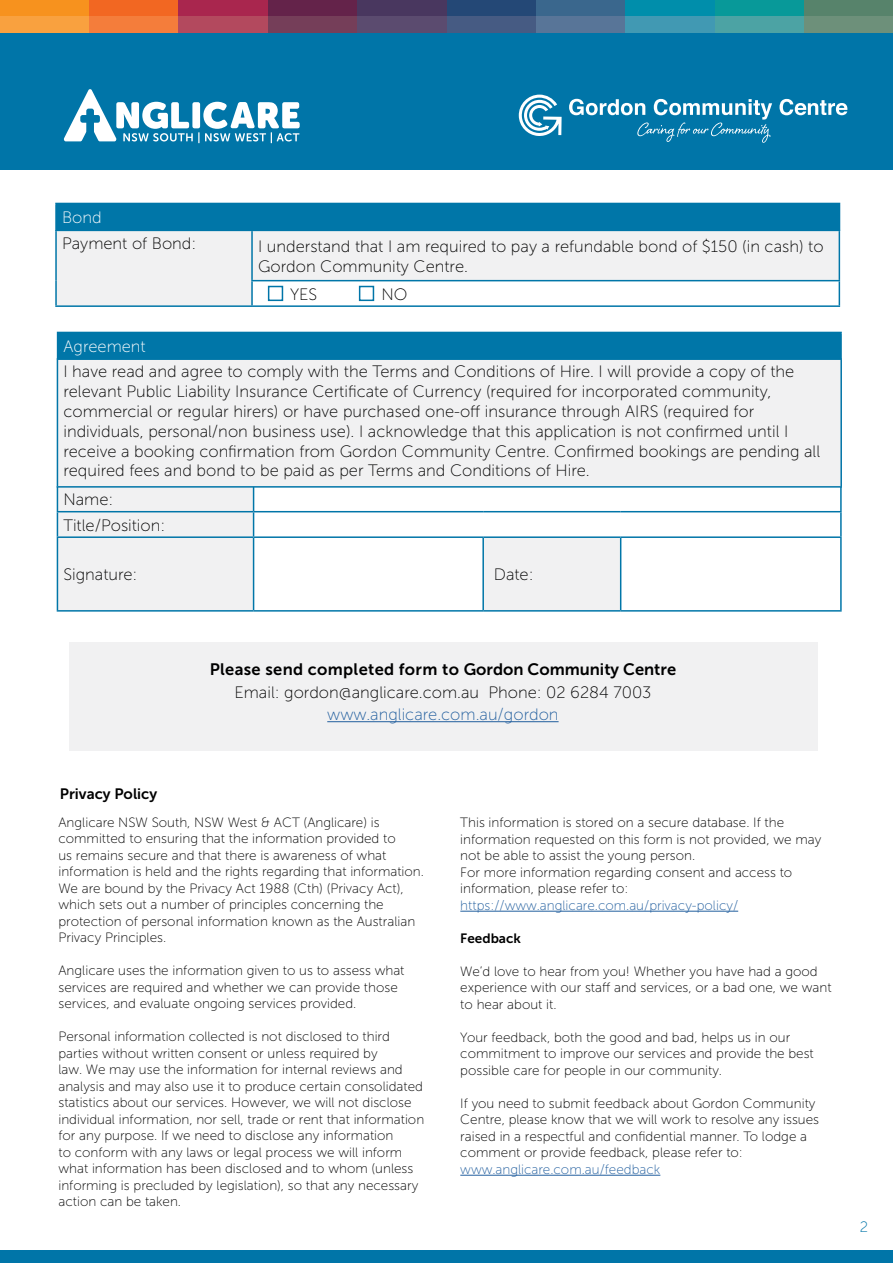
<style>
.page{position:relative;width:893px;height:1263px;background:#fff}
.page>*{position:absolute;margin:0;border:0;box-sizing:border-box;transform-origin:0 0}
.t1{font:16.5px/19.8px "Museo Sans 100";color:#000}
.t2{font:16.5px "Museo Sans 700";letter-spacing:.02em;color:#000}
.t3{font:16.5px "Museo Sans 100";color:#215e9e}
.t4{font:16.5px "Museo Sans 100";color:#fff}
.t5{font:15px "Museo Sans 700";color:#000}
.t6{font:15px "Museo Sans 100";color:#0075a8}
.t7{font:13.5px/16.5px "Museo Sans 100";color:#000}
.t8{font:13.5px "Museo Sans 100";color:#215e9e}
.t9{font:13.5px "Museo Sans 700";color:#000}
</style>
<div class="page">
<div style="left:0;top:33px;width:893px;height:137px;background:#0075a8"></div>
<svg style="left:64px;top:89px;width:236px;height:54px"></svg>
<div style="left:804px;top:0;width:89px;height:16px;background:#57836b"></div>
<div style="left:714px;top:0;width:90px;height:16px;background:#089999"></div>
<div style="left:625px;top:0;width:89px;height:16px;background:#008eab"></div>
<div style="left:536px;top:0;width:89px;height:16px;background:#3a678d"></div>
<div style="left:446px;top:0;width:90px;height:16px;background:#244876"></div>
<div style="left:0;top:0;width:89px;height:16px;background:#f7921e"></div>
<div style="left:89px;top:0;width:90px;height:16px;background:#f26722"></div>
<div style="left:179px;top:0;width:89px;height:16px;background:#a9264e"></div>
<div style="left:268px;top:0;width:89px;height:16px;background:#64234a"></div>
<div style="left:357px;top:0;width:89px;height:16px;background:#49375f"></div>
<div style="left:804px;top:16px;width:89px;height:17px;background:#6d907a"></div>
<div style="left:714px;top:16px;width:90px;height:17px;background:#4ca3a4"></div>
<div style="left:625px;top:16px;width:89px;height:17px;background:#4199b3"></div>
<div style="left:536px;top:16px;width:89px;height:17px;background:#587598"></div>
<div style="left:446px;top:16px;width:90px;height:17px;background:#465b83"></div>
<div style="left:0;top:16px;width:89px;height:17px;background:#f9a13f"></div>
<div style="left:89px;top:16px;width:90px;height:17px;background:#f47d3b"></div>
<div style="left:179px;top:16px;width:89px;height:17px;background:#b3495e"></div>
<div style="left:268px;top:16px;width:89px;height:17px;background:#753e59"></div>
<div style="left:357px;top:16px;width:89px;height:17px;background:#5b4b6f"></div>
<div style="left:0;top:1250px;width:893px;height:13px;background:#0075a8"></div>
<svg style="left:779px;top:99px;width:68px;height:16px"></svg>
<svg style="left:518px;top:95px;width:44px;height:41px"></svg>
<svg style="left:569px;top:99px;width:203px;height:44px"></svg>
<svg style="left:58px;top:488px;width:563px;height:122px;fill:#f1f1f2"></svg>
<hr style="left:840px;top:486px;width:2px;height:25px;background:#0076a8">
<svg style="left:253px;top:488px;width:1px;height:48px"></svg>
<hr style="left:57px;top:538px;width:1px;height:72px;background:#0076a8">
<hr style="left:253px;top:538px;width:1px;height:72px;background:#0076a8">
<hr style="left:482px;top:538px;width:2px;height:72px;background:#0076a8">
<hr style="left:620px;top:538px;width:1px;height:72px;background:#0076a8">
<hr style="left:840px;top:538px;width:2px;height:72px;background:#0076a8">
<hr style="left:57px;top:610px;width:197px;height:2px;background:#0076a8">
<hr style="left:254px;top:610px;width:229px;height:2px;background:#0076a8">
<hr style="left:483px;top:610px;width:138px;height:2px;background:#0076a8">
<hr style="left:621px;top:610px;width:221px;height:2px;background:#0076a8">
<hr style="left:57px;top:511px;width:197px;height:1px;background:#0075a8">
<svg style="left:57px;top:488px;width:1px;height:48px"></svg>
<hr style="left:254px;top:511px;width:229px;height:1px;background:#0075a8">
<hr style="left:483px;top:511px;width:138px;height:1px;background:#0075a8">
<hr style="left:621px;top:511px;width:221px;height:1px;background:#0075a8">
<hr style="left:840px;top:512px;width:2px;height:24px;background:#0075a8">
<hr style="left:57px;top:536px;width:197px;height:2px;background:#0075a8">
<hr style="left:254px;top:536px;width:229px;height:2px;background:#0075a8">
<hr style="left:483px;top:536px;width:138px;height:2px;background:#0075a8">
<hr style="left:621px;top:536px;width:221px;height:2px;background:#0075a8">
<div style="left:57px;top:359px;width:784px;height:128px;background:#f1f1f2"></div>
<hr style="left:57px;top:360px;width:1px;height:126px;background:#0075a8">
<hr style="left:840px;top:360px;width:2px;height:126px;background:#0075a8">
<hr style="left:57px;top:486px;width:785px;height:2px;background:#0075a8">
<div style="left:58px;top:332px;width:783px;height:27px;background:#0076a8"></div>
<hr style="left:57px;top:332px;width:785px;height:1px;background:#0076a8">
<svg style="left:57px;top:333px;width:1px;height:25px"></svg>
<hr style="left:840px;top:333px;width:2px;height:25px;background:#0076a8">
<hr style="left:57px;top:358px;width:785px;height:2px;background:#0076a8">
<div style="left:69px;top:642px;width:749px;height:108px;background:#f1f1f2"></div>
<hr style="left:327px;top:721px;width:232px;height:1px;background:#215e9e">
<hr style="left:460px;top:911px;width:278px;height:1px;background:#215e9e">
<hr style="left:460px;top:1175px;width:200px;height:1px;background:#215e9e">
<svg style="left:57px;top:231px;width:782px;height:74px;fill:#f1f1f2"></svg>
<hr style="left:55px;top:231px;width:2px;height:50px;background:#0076a8">
<hr style="left:251px;top:231px;width:2px;height:49px;background:#0076a8">
<hr style="left:839px;top:231px;width:1px;height:49px;background:#0076a8">
<hr style="left:55px;top:281px;width:2px;height:24px;background:#0076a8">
<hr style="left:251px;top:280px;width:589px;height:1px;background:#0076a8">
<hr style="left:251px;top:281px;width:2px;height:24px;background:#0076a8">
<svg style="left:839px;top:281px;width:1px;height:24px"></svg>
<hr style="left:55px;top:305px;width:197px;height:2px;background:#0076a8">
<hr style="left:252px;top:305px;width:588px;height:2px;background:#0076a8">
<div style="left:56px;top:203px;width:783px;height:27px;background:#0076a8"></div>
<hr style="left:55px;top:203px;width:785px;height:1px;background:#0076a8">
<hr style="left:55px;top:204px;width:2px;height:25px;background:#0076a8">
<svg style="left:839px;top:204px;width:1px;height:25px"></svg>
<hr style="left:55px;top:229px;width:785px;height:2px;background:#0076a8">
<div style="left:268px;top:286px;width:15px;height:15px;border:2px solid #0075a8"></div>
<div style="left:359px;top:286px;width:15px;height:15px;border:2px solid #0075a8"></div>
<p class="t4" style="left:62px;top:208px;width:41px">Bond</p>
<p class="t1" style="left:62px;top:233px;width:136px">Payment of Bond:</p>
<p class="t1" style="left:258px;top:236px;width:567px">I understand that I am required to pay a refundable bond of $150 (in cash) to<br>Gordon Community Centre.</p>
<p class="t1" style="left:290px;top:284px;width:29px">YES</p>
<p class="t1" style="left:381px;top:284px;width:28px">NO</p>
<p class="t4" style="left:64px;top:337px;width:84px">Agreement</p>
<p class="t1" style="left:63px;top:362px;width:758px">I have read and agree to comply with the Terms and Conditions of Hire. I will provide a copy of the relevant Public Liability Insurance Certificate of Currency (required for incorporated community, commercial or regular hirers) or have purchased one-off insurance through AIRS (required for individuals, personal/non business use). I acknowledge that this application is not confirmed until I receive a booking confirmation from Gordon Community Centre. Confirmed bookings are pending all required fees and bond to be paid as per Terms and Conditions of Hire.</p>
<p class="t1" style="left:63px;top:487px;width:103px;line-height:25.5px">Name:<br>Title/Position:</p>
<p class="t1" style="left:63px;top:565px;width:75px">Signature:</p>
<p class="t1" style="left:494px;top:565px;width:41px">Date:</p>
<p class="t5" style="left:60px;top:786px;width:99px">Privacy Policy</p>
<p class="t2" style="left:210px;top:660px;width:468px">Please send completed form to Gordon Community Centre</p>
<p class="t1" style="left:234px;top:682px;width:419px">Email: gordon@anglicare.com.au Phone: 02 6284 7003</p>
<p class="t3" style="left:327px;top:706px;width:233px">www.anglicare.com.au/gordon</p>
<p class="t7" style="left:58px;top:814px;width:367px">Anglicare NSW South, NSW West &amp; ACT (Anglicare) is committed to ensuring that the information provided to<br>us remains secure and that there is awareness of what information is held and the rights regarding that information.<br>We are bound by the Privacy Act 1988 (Cth) (Privacy Act), which sets out a number of principles concerning the protection of personal information known as the Australian Privacy Principles.</p>
<p class="t7" style="left:58px;top:963px;width:348px">Anglicare uses the information given to us to assess what services are required and whether we can provide those services, and evaluate ongoing services provided.</p>
<p class="t7" style="left:58px;top:1029px;width:367px">Personal information collected is not disclosed to third parties without written consent or unless required by<br>law. We may use the information for internal reviews and analysis and may also use it to produce certain consolidated statistics about our services. However, we will not disclose individual information, nor sell, trade or rent that information for any purpose. If we need to disclose any information<br>to conform with any laws or legal process we will inform what information has been disclosed and to whom (unless informing is precluded by legislation), so that any necessary action can be taken.</p>
<p class="t7" style="left:460px;top:814px;width:362px">This information is stored on a secure database. If the information requested on this form is not provided, we may not be able to assist the young person.<br>For more information regarding consent and access to information, please refer to:</p>
<p class="t8" style="left:460px;top:898px;width:279px">https://www.anglicare.com.au/privacy-policy/</p>
<p class="t9" style="left:460px;top:931px;width:62px">Feedback</p>
<p class="t7" style="left:460px;top:963px;width:373px">We’d love to hear from you! Whether you have had a good experience with our staff and services, or a bad one, we want to hear about it.</p>
<p class="t7" style="left:460px;top:1029px;width:355px">Your feedback, both the good and bad, helps us in our commitment to improve our services and provide the best possible care for people in our community.</p>
<p class="t7" style="left:460px;top:1095px;width:360px">If you need to submit feedback about Gordon Community Centre, please know that we will work to resolve any issues raised in a respectful and confidential manner. To lodge a comment or provide feedback, please refer to:</p>
<p class="t8" style="left:460px;top:1162px;width:202px">www.anglicare.com.au/feedback</p>
<p class="t6" style="left:860px;top:1218px;width:10px">2</p>
</div>
